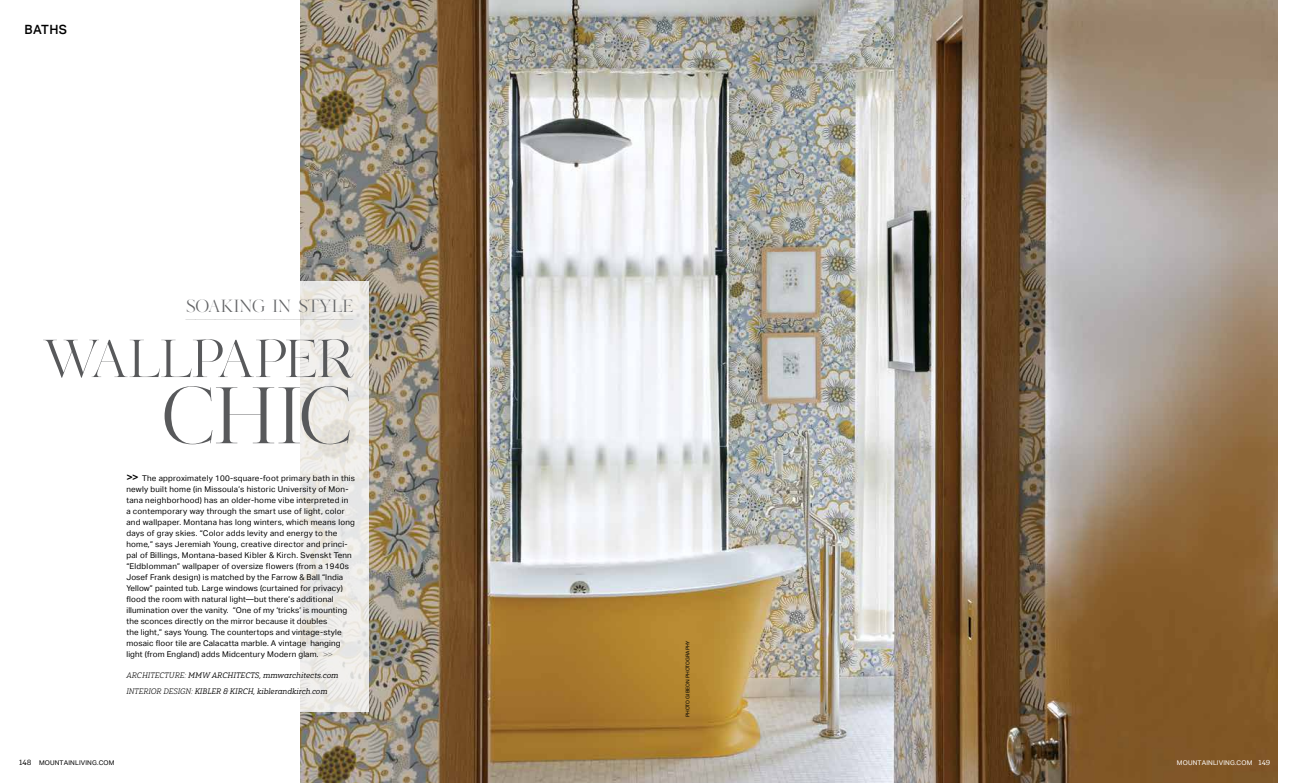
<style>
.page{position:relative;width:1296px;height:783px;background:#fff}
.page>*{position:absolute;margin:0;border:0;box-sizing:border-box;transform-origin:0 0}
.t1{font:77.2px "Kudryashev Display Extra Contrast";color:#58595b}
.t2{font:51.5px "Kudryashev Display Extra Contrast";letter-spacing:-.025em;color:#58595b}
.t3{font:17px "Kudryashev Display Extra Contrast";letter-spacing:-.02em;color:#636466}
.t4{font:500 12.8px "Aktiv Grotesk";letter-spacing:.035em;color:#000}
.t5{font:8px/11px "Aktiv Grotesk";letter-spacing:.02em;color:#000}
.t6{font:8px/15.8px "Yorkten Slab Nor Reg It";letter-spacing:.005em;color:#000;scale:1.04 1}
.t7{font:6.5px "Aktiv Grotesk";letter-spacing:.02em;color:#000}
.t8{font:6.5px "Aktiv Grotesk";letter-spacing:.02em;color:#fff}
.t9{font:5px "Helvetica Neue";color:#000}
.s1{font-weight:500;font-size:11px}
.s2{font-family:"Aktiv Grotesk Ex";font-weight:300;font-size:7.5px;color:#636466}
.s3{font-family:"Yorkten Slab Nor Lig It"}
.s4{font-family:"Yorkten Slab Nor Reg";font-size:7.5px}
.s5{font-family:"Yorkten Slab Nor Reg";font-size:7.2px}
</style>
<div class="page">
<img style="left:300px;top:0;width:977px;height:783px">
<svg style="left:300px;top:281px;width:69px;height:430px;fill:#eceae8"></svg>
<h3 class="t4" style="left:24px;top:22px;width:44px">BATHS</h3>
<h3 class="t3" style="left:186px;top:296px;width:168px">SOAKING IN STYLE</h3>
<h3 class="t3" style="left:186px;top:300px;width:169px">_________________</h3>
<h2 class="t2" style="left:43px;top:327px;width:312px">WALLPAPER</h2>
<h1 class="t1" style="left:160px;top:368px;width:195px">CHIC</h1>
<p class="t5" style="left:126px;top:473px;width:230px"><span class="s1">&gt;&gt;</span> The approximately 100-square-foot primary bath in this newly built home (in Missoula’s historic University of Mon&shy;tana neighborhood) has an older-home vibe interpreted in<br>a contemporary way through the smart use of light, color and wallpaper. Montana has long winters, which means long days of gray skies. “Color adds levity and energy to the home,” says Jeremiah Young, creative director and princi&shy;pal of Billings, Montana-based Kibler &amp; Kirch. Svenskt Tenn “Eldblomman” wallpaper of oversize flowers (from a 1940s Josef Frank design) is matched by the Farrow &amp; Ball “India Yellow” painted tub. Large windows (curtained for privacy) flood the room with natural light—but there’s additional illumination over the vanity. “One of my ‘tricks’ is mounting the sconces directly on the mirror because it doubles<br>the light,” says Young. The countertops and vintage-style mosaic floor tile are Calacatta marble. A vintage hanging light (from England) adds Midcentury Modern glam. <span class="s2">&gt;&gt;</span></p>
<p class="t6" style="left:126px;top:667px;width:205px"><span class="s3">ARCHITECTURE:</span> MMW ARCHITECTS, mmwarchitects.com<br><span class="s3">INTERIOR DESIGN:</span> KIBLER &amp; KIRCH, kiblerandkirch.com</p>
<p class="t7" style="left:19px;top:759px;width:97px"><span class="s4">148</span> MOUNTAINLIVING.COM</p>
<p class="t9" style="left:684px;top:717px;width:78px;rotate:-90deg">PHOTO GIBEON PHOTOGRAPHY</p>
<p class="t8" style="left:1177px;top:758px;width:95px">MOUNTAINLIVING.COM <span class="s5">149</span></p>
</div>
